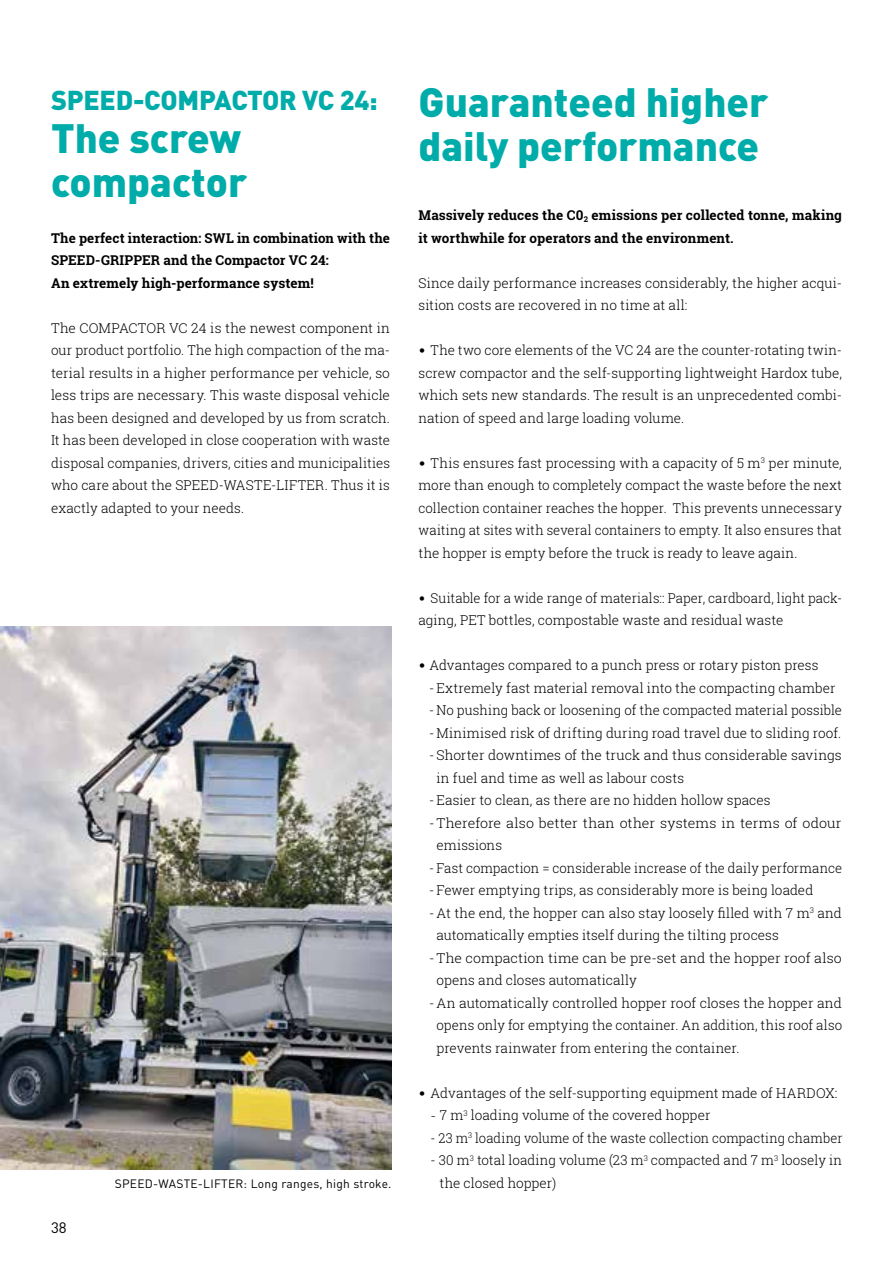
<style>
.page{position:relative;width:893px;height:1263px;background:#fff}
.page>*{position:absolute;margin:0;border:0;box-sizing:border-box;transform-origin:0 0}
.t1{font:900 40.5px/43.5px "DIN Pro";color:#00aca9}
.t2{font:900 27px "DIN Pro";letter-spacing:-.01em;color:#00aca9}
.t3{font:15px "DIN Pro";color:#000}
.t4{font:300 13.5px/22.5px "Roboto Slab";letter-spacing:.005em;color:#000;text-align:justify}
.t5{font:700 13.5px/22.5px "Roboto Slab";letter-spacing:.005em;color:#000}
.t6{font:300 13.5px "Roboto Slab";letter-spacing:.005em;color:#000;scale:.96 1}
.t7{font:300 13.5px "Roboto Slab";letter-spacing:.005em;color:#000;scale:1.05 1}
.t8{font:300 13.5px "Roboto Slab";letter-spacing:.005em;color:#000;scale:1.04 1}
.t9{font:12px "DIN Pro";letter-spacing:.02em;color:#000}
.s1{font-family:"DIN Pro"}
</style>
<div class="page">
<img style="left:0;top:626px;width:392px;height:543px">
<h2 class="t2" style="left:51px;top:81px;width:328px">SPEED-COMPACTOR VC 24:</h2>
<h1 class="t1" style="left:51px;top:115px;width:198px">The screw compactor</h1>
<p class="t5" style="left:51px;top:226px;width:340px">The perfect interaction: SWL in combination with the<br>SPEED-GRIPPER and the Compactor VC 24:<br>An extremely high-performance system!</p>
<p class="t4" style="left:51px;top:316px;width:340px">The COMPACTOR VC 24 is the newest component in our product portfolio. The high compaction of the ma&shy;terial results in a higher performance per vehicle, so less trips are necessary. This waste disposal vehicle has been designed and developed by us from scratch.<br>It has been developed in close cooperation with waste disposal companies, drivers, cities and municipalities who care about the SPEED-WASTE-LIFTER. Thus it is exactly adapted to your needs.</p>
<p class="t3" style="left:51px;top:1217px;width:17px">38</p>
<p class="t9" style="left:115px;top:1175px;width:278px">SPEED-WASTE-LIFTER: Long ranges, high stroke.</p>
<h1 class="t1" style="left:418px;top:79px;width:351px">Guaranteed higher daily performance</h1>
<p class="t5" style="left:418px;top:204px;width:425px">Massively reduces the C0<sub>2</sub> emissions per collected tonne, making it worthwhile for operators and the environment.</p>
<p class="t4" style="left:418px;top:271px;width:425px">Since daily performance increases considerably, the higher acqui&shy;sition costs are recovered in no time at all:</p>
<p class="t4" style="left:418px;top:339px;width:425px"><span class="s1">•</span> The two core elements of the VC 24 are the counter-rotating twin&shy;screw compactor and the self-supporting lightweight Hardox tube, which sets new standards. The result is an unprecedented combi&shy;nation of speed and large loading volume.</p>
<p class="t4" style="left:418px;top:451px;width:425px"><span class="s1">•</span> This ensures fast processing with a capacity of 5 m<sup>3</sup> per minute, more than enough to completely compact the waste before the next collection container reaches the hopper. This prevents unnecessary waiting at sites with several containers to empty. It also ensures that the hopper is empty before the truck is ready to leave again.</p>
<p class="t4" style="left:418px;top:586px;width:425px"><span class="s1">•</span> Suitable for a wide range of materials:: Paper, cardboard, light pack&shy;aging, PET bottles, compostable waste and residual waste</p>
<p class="t4" style="left:418px;top:654px;width:401px"><span class="s1">•</span> Advantages compared to a punch press or rotary piston press</p>
<p class="t4" style="left:429px;top:676px;width:408px">- Extremely fast material removal into the compacting chamber</p>
<p class="t4" style="left:429px;top:699px;width:415px">- No pushing back or loosening of the compacted material possible</p>
<p class="t4" style="left:429px;top:721px;width:414px">- Minimised risk of drifting during road travel due to sliding roof.</p>
<p class="t4" style="left:436px;top:744px;width:407px;text-indent:-7px">- Shorter downtimes of the truck and thus considerable savings in fuel and time as well as labour costs</p>
<p class="t4" style="left:429px;top:789px;width:343px">- Easier to clean, as there are no hidden hollow spaces</p>
<p class="t7" style="left:429px;top:813px;width:394px">-Therefore also better than other systems in terms of odour</p>
<p class="t4" style="left:436px;top:834px;width:67px">emissions</p>
<p class="t4" style="left:429px;top:856px;width:415px">- Fast compaction = considerable increase of the daily performance</p>
<p class="t4" style="left:429px;top:879px;width:386px">- Fewer emptying trips, as considerably more is being loaded</p>
<p class="t4" style="left:429px;top:901px;width:414px">- At the end, the hopper can also stay loosely filled with 7 m<sup>3</sup> and</p>
<p class="t4" style="left:436px;top:924px;width:344px">automatically empties itself during the tilting process</p>
<p class="t8" style="left:429px;top:948px;width:398px">-The compaction time can be pre-set and the hopper roof also</p>
<p class="t4" style="left:436px;top:969px;width:202px">opens and closes automatically</p>
<p class="t4" style="left:436px;top:991px;width:407px;text-indent:-7px">- An automatically controlled hopper roof closes the hopper and opens only for emptying the container. An addition, this roof also prevents rainwater from entering the container.</p>
<p class="t4" style="left:418px;top:1081px;width:420px"><span class="s1">•</span> Advantages of the self-supporting equipment made of HARDOX:</p>
<p class="t4" style="left:431px;top:1104px;width:281px"><span class="s1">-</span> 7 m<sup>3</sup> loading volume of the covered hopper</p>
<p class="t6" style="left:430px;top:1128px;width:431px">- 23 m<sup>3</sup> loading volume of the waste collection compacting chamber</p>
<p class="t4" style="left:440px;top:1149px;width:404px;text-indent:-9px">- 30 m<sup>3</sup> total loading volume (23 m<sup>3</sup> compacted and 7 m<sup>3</sup> loosely in the closed hopper)</p>
</div>
